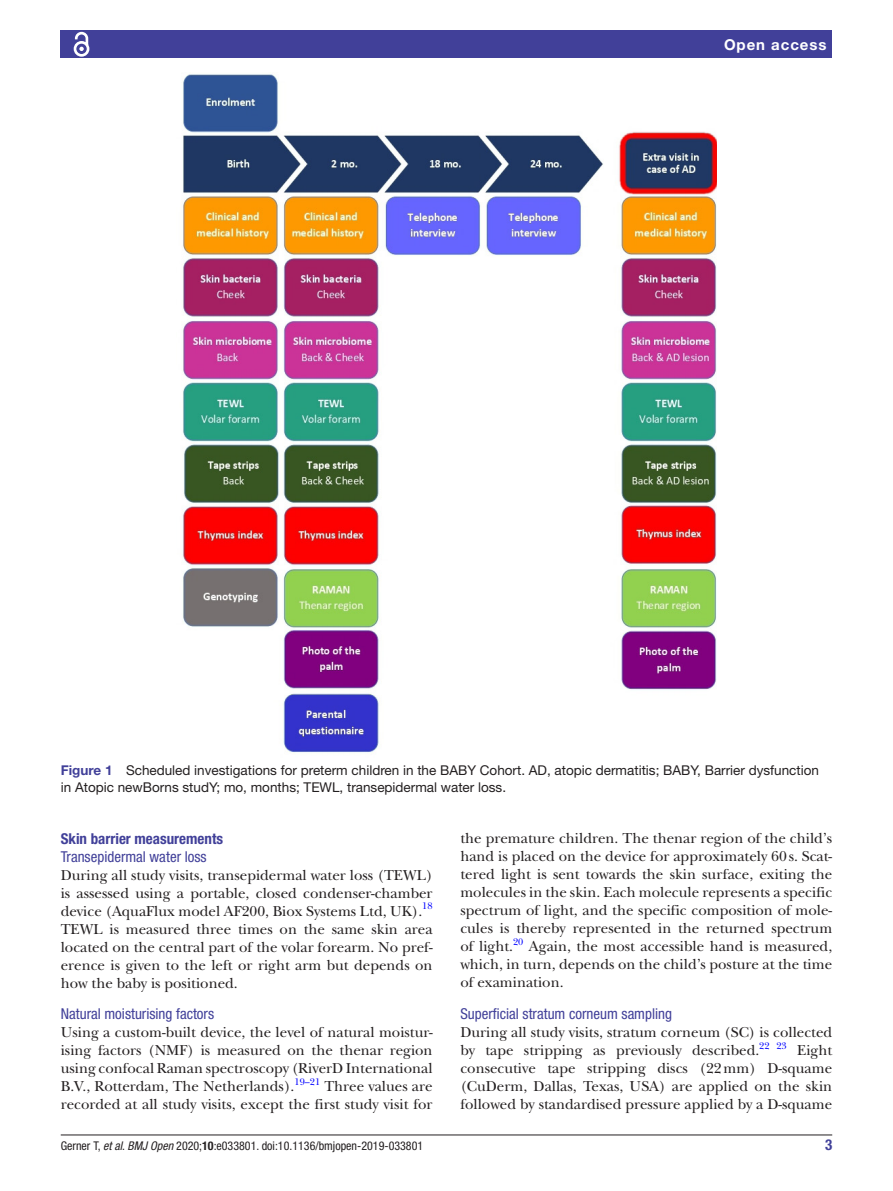
<style>
.page{position:relative;width:893px;height:1191px;background:#fff}
.page>*{position:absolute;margin:0;border:0;box-sizing:border-box;transform-origin:0 0}
.t1{font:15px/18px "New Baskerville";color:#231f20;text-align:justify}
.t2{font:condensed 15px "Helvetica Neue LT Std";color:#414099}
.t3{font:700 condensed 15px "Helvetica Neue LT Std";color:#414099}
.t4{font:700 15px "Helvetica Neue LT Std";letter-spacing:.065em;color:#fff}
.t5{font:13.5px/16.2px "Helvetica Neue LT Std";color:#231f20}
.t6{font:condensed 12px "Helvetica Neue LT Std";color:#231f20}
.t7{font:9.9px "New Baskerville";color:#00f}
.s1{font-weight:700;color:#414099}
.s2{font-style:italic}
.s3{font-weight:700}
</style>
<div class="page">
<hr style="left:61px;top:1134px;width:771px;height:1px;background:#231f20">
<div style="left:61px;top:31px;width:771px;height:27px;background:#414099"></div>
<svg style="left:73px;top:31px;width:17px;height:26px"></svg>
<img style="left:182px;top:74px;width:534px;height:679px">
<p class="t4" style="left:724px;top:35px;width:104px">Open access</p>
<p class="t5" style="left:61px;top:762px;width:760px"><span class="s1">Figure 1</span> Scheduled investigations for preterm children in the BABY Cohort. AD, atopic dermatitis; BABY, Barrier dysfunction in Atopic newBorns studY; mo, months; TEWL, transepidermal water loss.</p>
<p class="t3" style="left:61px;top:829px;width:164px">Skin barrier measurements</p>
<p class="t2" style="left:61px;top:847px;width:147px">Transepidermal water loss</p>
<p class="t1" style="left:61px;top:866px;width:373px">During all study visits, transepidermal water loss (TEWL) is assessed using a portable, closed condenser-chamber device (AquaFlux model AF200, Biox Systems Ltd, UK).</p>
<p class="t7" style="left:422px;top:900px;width:12px">18</p>
<p class="t1" style="left:61px;top:920px;width:373px">TEWL is measured three times on the same skin area located on the central part of the volar forearm. No pref&shy;erence is given to the left or right arm but depends on how the baby is positioned.</p>
<p class="t2" style="left:61px;top:1005px;width:155px">Natural moisturising factors</p>
<p class="t1" style="left:61px;top:1023px;width:373px">Using a custom-built device, the level of natural moistur&shy;ising factors (NMF) is measured on the thenar region using confocal Raman spectroscopy (RiverD International B.V., Rotterdam, The Netherlands).<sup>19–21</sup> Three values are recorded at all study visits, except the first study visit for</p>
<p class="t1" style="left:460px;top:829px;width:373px">the premature children. The thenar region of the child’s hand is placed on the device for approximately 60s. Scat&shy;tered light is sent towards the skin surface, exiting the molecules in the skin. Each molecule represents a specific spectrum of light, and the specific composition of mole&shy;cules is thereby represented in the returned spectrum of light.<sup>20</sup> Again, the most accessible hand is measured, which, in turn, depends on the child’s posture at the time of examination.</p>
<p class="t2" style="left:460px;top:1005px;width:213px">Superficial stratum corneum sampling</p>
<p class="t1" style="left:460px;top:1023px;width:373px">During all study visits, stratum corneum (SC) is collected by tape stripping as previously described.</p>
<p class="t7" style="left:759px;top:1039px;width:29px">22 23</p>
<p class="t1" style="left:460px;top:1041px;width:373px;text-indent:337px">Eight consecutive tape stripping discs (22mm) D-squame (CuDerm, Dallas, Texas, USA) are applied on the skin followed by standardised pressure applied by a D-squame</p>
<p class="t6" style="left:61px;top:1138px;width:364px">Gerner T, <span class="s2">et al</span>. <span class="s2">BMJ Open</span> 2020;<span class="s3">10</span>:e033801. doi:10.1136/bmjopen-2019-033801</p>
<p class="t3" style="left:825px;top:1135px;width:9px">3</p>
</div>
